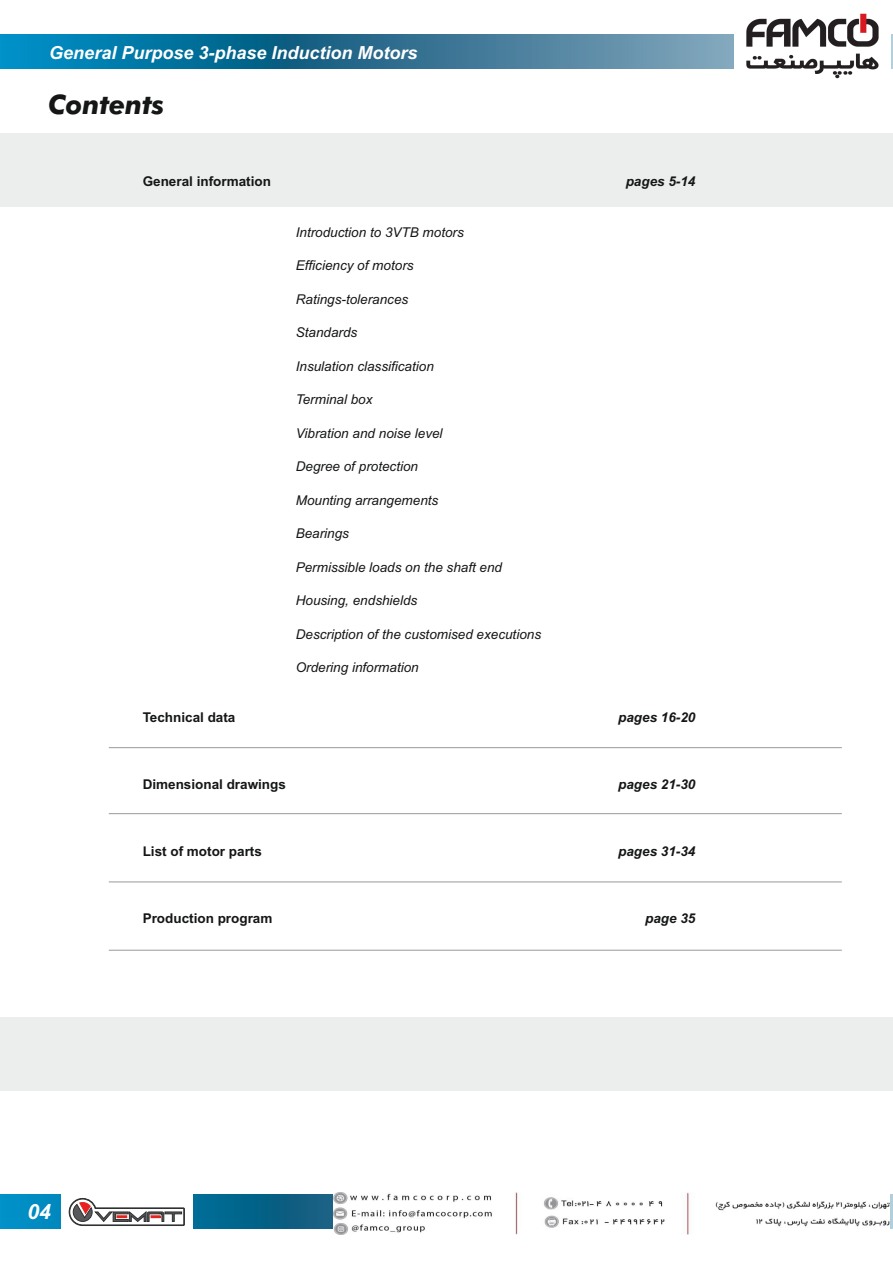
<style>
.page{position:relative;width:893px;height:1263px;background:#fff}
.page>*{position:absolute;margin:0;border:0;box-sizing:border-box;transform-origin:0 0}
.t1{font:italic 700 27px "Futura BT";color:#151616}
.t2{font:italic 700 21px "Arial";color:#fff}
.t3{font:italic 700 18px "Arial";color:#fff}
.t4{font:italic 13.5px "Arial";color:#151616}
.t5{font:700 13.5px "Arial";color:#151616}
.t6{font:italic 700 13.5px "Arial";color:#151616}
</style>
<div class="page">
<hr style="left:109px;top:813px;width:733px;height:1px;background:#999">
<hr style="left:109px;top:882px;width:733px;height:1px;background:#999">
<hr style="left:109px;top:950px;width:733px;height:1px;background:#999">
<hr style="left:109px;top:747px;width:733px;height:1px;background:#999">
<svg style="left:0;top:34px;width:893px;height:34px;background:#2e7da1"></svg>
<svg style="left:0;top:1195px;width:893px;height:34px;background:#0a729c"></svg>
<div style="left:0;top:133px;width:893px;height:74px;background:#eceded"></div>
<div style="left:0;top:1018px;width:893px;height:73px;background:#eceded"></div>
<div style="left:61px;top:1193px;width:131px;height:70px;background:#fff"></div>
<svg style="left:69px;top:1198px;width:116px;height:28px"></svg>
<img style="left:734px;top:13px;width:156px;height:66px">
<img style="left:333px;top:1193px;width:556px;height:41px">
<h3 class="t3" style="left:49px;top:46px;width:370px">General Purpose 3-phase Induction Motors</h3>
<h1 class="t1" style="left:48px;top:94px;width:118px">Contents</h1>
<p class="t5" style="left:143px;top:177px;width:130px">General information</p>
<p class="t6" style="left:626px;top:177px;width:71px">pages 5-14</p>
<p class="t4" style="left:296px;top:227px;width:170px">Introduction to 3VTB motors</p>
<p class="t4" style="left:296px;top:260px;width:119px">Efficiency of motors</p>
<p class="t4" style="left:296px;top:294px;width:114px">Ratings-tolerances</p>
<p class="t4" style="left:296px;top:327px;width:63px">Standards</p>
<p class="t4" style="left:296px;top:361px;width:140px">Insulation classification</p>
<p class="t4" style="left:296px;top:394px;width:78px">Terminal box</p>
<p class="t4" style="left:296px;top:428px;width:148px">Vibration and noise level</p>
<p class="t4" style="left:296px;top:461px;width:124px">Degree of protection</p>
<p class="t4" style="left:296px;top:495px;width:144px">Mounting arrangements</p>
<p class="t4" style="left:296px;top:528px;width:55px">Bearings</p>
<p class="t4" style="left:296px;top:562px;width:208px">Permissible loads on the shaft end</p>
<p class="t4" style="left:296px;top:595px;width:123px">Housing, endshields</p>
<p class="t4" style="left:296px;top:629px;width:247px">Description of the customised executions</p>
<p class="t4" style="left:296px;top:662px;width:125px">Ordering information</p>
<p class="t5" style="left:143px;top:712px;width:94px">Technical data</p>
<p class="t6" style="left:618px;top:712px;width:79px">pages 16-20</p>
<p class="t5" style="left:143px;top:779px;width:145px">Dimensional drawings</p>
<p class="t6" style="left:618px;top:779px;width:79px">pages 21-30</p>
<p class="t5" style="left:143px;top:846px;width:121px">List of motor parts</p>
<p class="t6" style="left:618px;top:846px;width:79px">pages 31-34</p>
<p class="t5" style="left:143px;top:913px;width:131px">Production program</p>
<p class="t6" style="left:645px;top:913px;width:52px">page 35</p>
<h2 class="t2" style="left:28px;top:1204px;width:25px">04</h2>
</div>
